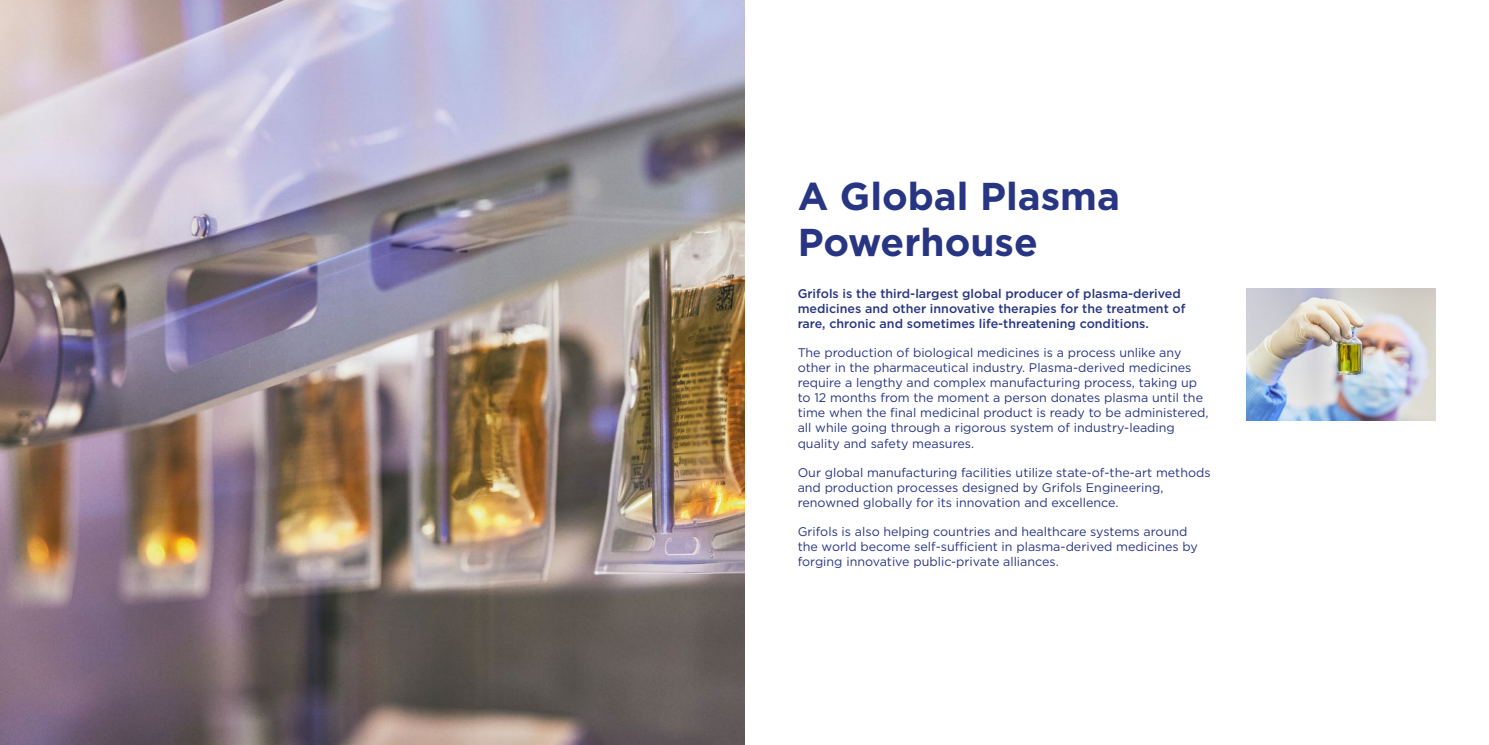
<style>
.page{position:relative;width:1489px;height:745px;background:#fff}
.page>*{position:absolute;margin:0;border:0;box-sizing:border-box;transform-origin:0 0}
.t1{font:700 38.75px/46.2px "Gotham";color:#283583}
.t2{font:12.5px/15px "Gotham";color:#283583}
.t3{font:500 12.5px/15px "Gotham";color:#283583}
</style>
<div class="page">
<img style="left:0;top:0;width:744px;height:744px">
<img style="left:1246px;top:288px;width:189px;height:132px">
<h1 class="t1" style="left:797px;top:173px;width:324px">A Global Plasma<br>Powerhouse</h1>
<p class="t3" style="left:797px;top:286px;width:389px">Grifols is the third-largest global producer of plasma-derived medicines and other innovative therapies for the treatment of rare, chronic and sometimes life-threatening conditions.</p>
<p class="t2" style="left:797px;top:345px;width:412px">The production of biological medicines is a process unlike any other in the pharmaceutical industry. Plasma-derived medicines require a lengthy and complex manufacturing process, taking up to 12 months from the moment a person donates plasma until the time when the final medicinal product is ready to be administered, all while going through a rigorous system of industry-leading quality and safety measures.</p>
<p class="t2" style="left:797px;top:464px;width:414px">Our global manufacturing facilities utilize state-of-the-art methods and production processes designed by Grifols Engineering, renowned globally for its innovation and excellence.</p>
<p class="t2" style="left:797px;top:523px;width:402px">Grifols is also helping countries and healthcare systems around the world become self-sufficient in plasma-derived medicines by forging innovative public-private alliances.</p>
</div>
